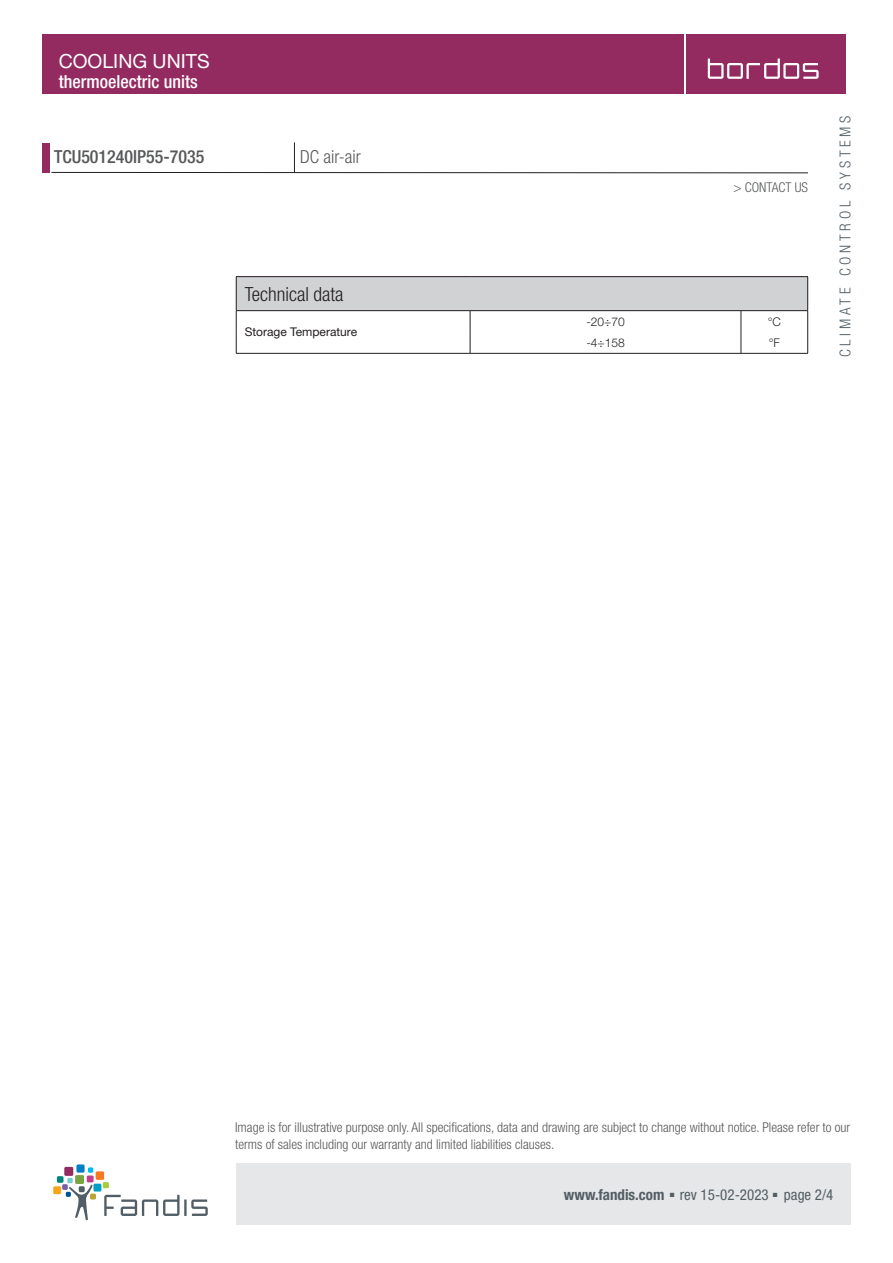
<style>
.page{position:relative;width:893px;height:1263px;background:#fff}
.page>*{position:absolute;margin:0;border:0;box-sizing:border-box;transform-origin:0 0}
.T2Titolo{font:300 condensed 19.5px "Helvetica Neue LT Std";color:#231f20}
.t1{font:19.5px "Helvetica Neue LT Std";color:#fff}
.t2{font:500 condensed 18px "Helvetica Neue LT Std";color:#fff}
.t3{font:500 condensed 18px "Helvetica Neue LT Std";color:#57585a}
.t4{font:300 condensed 18px "Helvetica Neue LT Std";color:#57585a}
.t5{font:condensed 15px "Helvetica Neue LT Std";color:#525e65}
.t6{font:300 condensed 15px "Helvetica Neue LT Std";letter-spacing:.25em;color:#525e65}
.t7{font:300 condensed 13.5px/16.5px "Helvetica Neue LT Std";color:#57585a}
.T2Intestazione{font:12px "Helvetica Neue LT Std";color:#231f20}
.T2Valore{font:300 12px "Helvetica Neue LT Std";color:#231f20}
.T2UM{font:300 12px "Helvetica Neue LT Std";color:#231f20}
.s1{font-weight:700}
.s2{font-family:"Arial";font-stretch:normal;font-size:9px}
</style>
<div class="page">
<div style="left:43px;top:35px;width:641px;height:59px;background:#932b60"></div>
<div style="left:236px;top:1163px;width:614px;height:62px;background:#e6e7e9"></div>
<div style="left:43px;top:143px;width:7px;height:30px;background:#932b60"></div>
<hr style="left:51px;top:172px;width:757px;height:1px;background:#231f20">
<div style="left:687px;top:35px;width:159px;height:59px;background:#932b60"></div>
<svg style="left:708px;top:59px;width:111px;height:20px"></svg>
<hr style="left:294px;top:142px;width:1px;height:31px;background:#231f20">
<svg style="left:104px;top:1195px;width:104px;height:21px"></svg>
<div style="left:94px;top:1184px;width:7px;height:7px;background:#009fc3"></div>
<div style="left:57px;top:1176px;width:7px;height:7px;background:#00867d"></div>
<div style="left:76px;top:1164px;width:9px;height:8px;background:#007ec5"></div>
<div style="left:96px;top:1171px;width:8px;height:9px;background:#f47921"></div>
<svg style="left:103px;top:1182px;width:6px;height:6px"></svg>
<svg style="left:62px;top:1167px;width:34px;height:53px"></svg>
<div style="left:53px;top:1186px;width:8px;height:8px;background:#f9a51b"></div>
<div style="left:236px;top:277px;width:572px;height:34px;background:#d1d2d4"></div>
<svg style="left:807px;top:311px;width:1px;height:42px"></svg>
<svg style="left:741px;top:311px;width:1px;height:42px"></svg>
<hr style="left:470px;top:353px;width:271px;height:1px;background:#231f20">
<hr style="left:741px;top:353px;width:67px;height:1px;background:#231f20">
<svg style="left:236px;top:311px;width:1px;height:42px"></svg>
<svg style="left:470px;top:311px;width:1px;height:42px"></svg>
<hr style="left:236px;top:353px;width:234px;height:1px;background:#231f20">
<hr style="left:236px;top:276px;width:234px;height:1px;background:#231f20">
<hr style="left:236px;top:277px;width:1px;height:33px;background:#231f20">
<hr style="left:470px;top:276px;width:271px;height:1px;background:#231f20">
<hr style="left:741px;top:276px;width:67px;height:1px;background:#231f20">
<hr style="left:807px;top:277px;width:1px;height:33px;background:#231f20">
<hr style="left:236px;top:310px;width:234px;height:1px;background:#231f20">
<hr style="left:470px;top:310px;width:271px;height:1px;background:#231f20">
<hr style="left:741px;top:310px;width:67px;height:1px;background:#231f20">
<h1 class="t1" style="left:59px;top:49px;width:152px">COOLING UNITS</h1>
<h2 class="t2" style="left:59px;top:71px;width:141px">thermoelectric units</h2>
<h2 class="t3" style="left:54px;top:146px;width:152px">TCU501240IP55-7035</h2>
<h2 class="t4" style="left:300px;top:147px;width:62px">DC air-air</h2>
<p class="T2Titolo" style="left:245px;top:282px;width:100px">Technical data</p>
<p class="T2Intestazione" style="left:245px;top:325px;width:114px">Storage Temperature</p>
<p class="t7" style="left:733px;top:179px;width:76px">&gt; CONTACT US</p>
<p class="T2Valore" style="left:586px;top:314px;width:40px">-20÷70</p>
<p class="T2UM" style="left:768px;top:314px;width:15px">°C</p>
<p class="T2Valore" style="left:586px;top:335px;width:40px">-4÷158</p>
<p class="T2UM" style="left:769px;top:335px;width:13px">°F</p>
<p class="t6" style="left:836px;top:357px;width:243px;rotate:-90deg">CLIMATE CONTROL SYSTEMS</p>
<p class="t7" style="left:235px;top:1119px;width:617px">Image is for illustrative purpose only. All specifications, data and drawing are subject to change without notice. Please refer to our terms of sales including our warranty and limited liabilities clauses.</p>
<p class="t5" style="left:564px;top:1186px;width:271px"><span class="s1">www.fandis.com</span> <span class="s2">■</span> rev 15-02-2023 <span class="s2">■</span> page 2/4</p>
</div>
